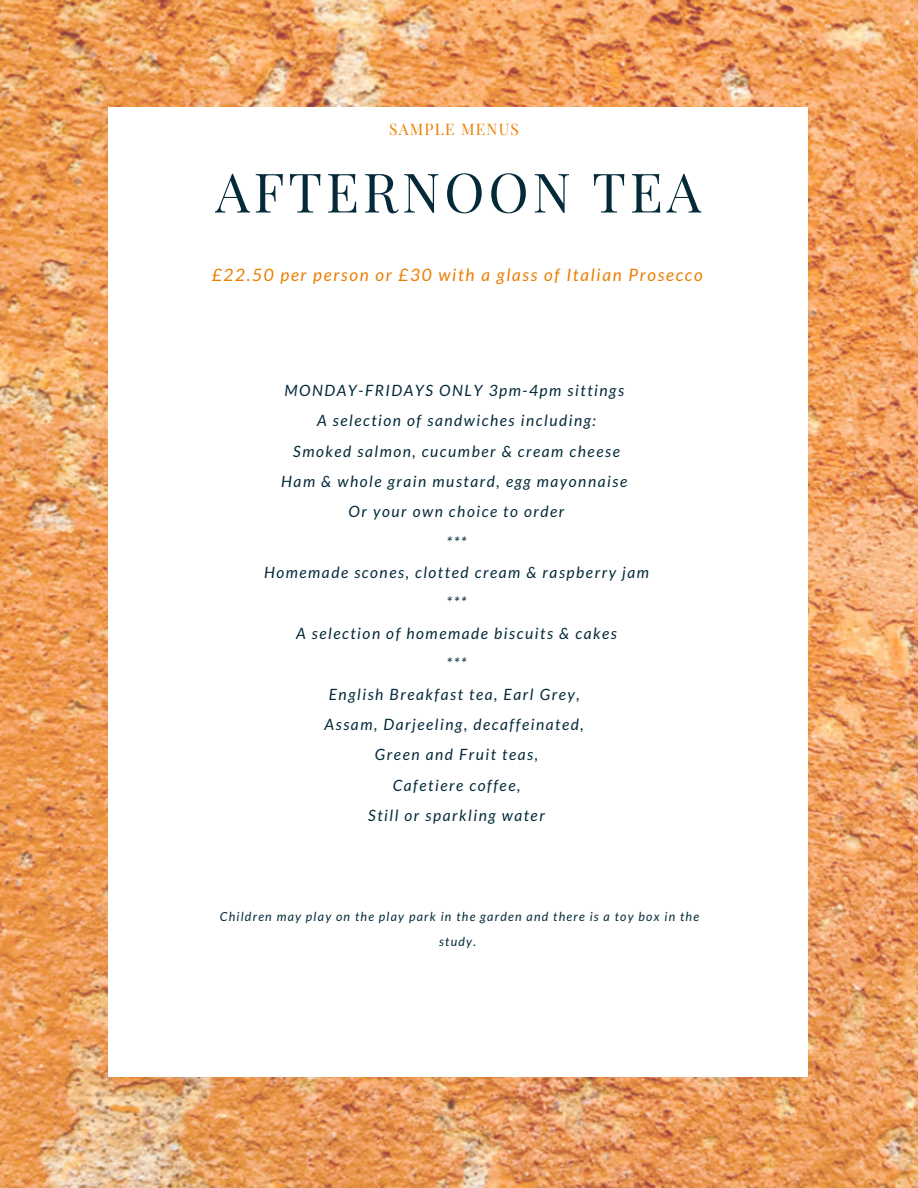
<style>
.page{position:relative;width:918px;height:1188px;background:#fff}
.page>*{position:absolute;margin:0;border:0;box-sizing:border-box;transform-origin:0 0}
.t1{font:54.45px "Playfair Display SC";letter-spacing:.07em;color:#042a3a}
.t2{font:italic 17.1px "Lato";letter-spacing:.1em;color:#ea7e00}
.t3{font:italic 15.6px/30.3px "Lato";letter-spacing:.1em;color:#042a3a;text-align:center}
.t4{font:15.6px "Playfair Display SC";letter-spacing:.08em;color:#ea7e00}
.t5{font:italic 12.45px/24.8px "Lato";letter-spacing:.1em;color:#042a3a;text-align:center}
</style>
<div class="page">
<img style="left:0;top:0;width:918px;height:1188px">
<div style="left:108px;top:107px;width:700px;height:970px;background:#fff"></div>
<p class="t4" style="left:389px;top:118px;width:131px">SAMPLE MENUS</p>
<h1 class="t1" style="left:215px;top:154px;width:487px">AFTERNOON TEA</h1>
<p class="t2" style="left:212px;top:264px;width:492px">£22.50 per person or £30 with a glass of Italian Prosecco</p>
<p class="t3" style="left:264px;top:375px;width:386px">MONDAY-FRIDAYS ONLY 3pm-4pm sittings<br>A selection of sandwiches including:<br>Smoked salmon, cucumber &amp; cream cheese<br>Ham &amp; whole grain mustard, egg mayonnaise<br>Or your own choice to order<br>***<br>Homemade scones, clotted cream &amp; raspberry jam ***<br>A selection of homemade biscuits &amp; cakes<br>***<br>English Breakfast tea, Earl Grey,<br>Assam, Darjeeling, decaffeinated,<br>Green and Fruit teas,<br>Cafetiere coffee,<br>Still or sparkling water</p>
<p class="t5" style="left:220px;top:904px;width:481px">Children may play on the play park in the garden and there is a toy box in the study.</p>
</div>
